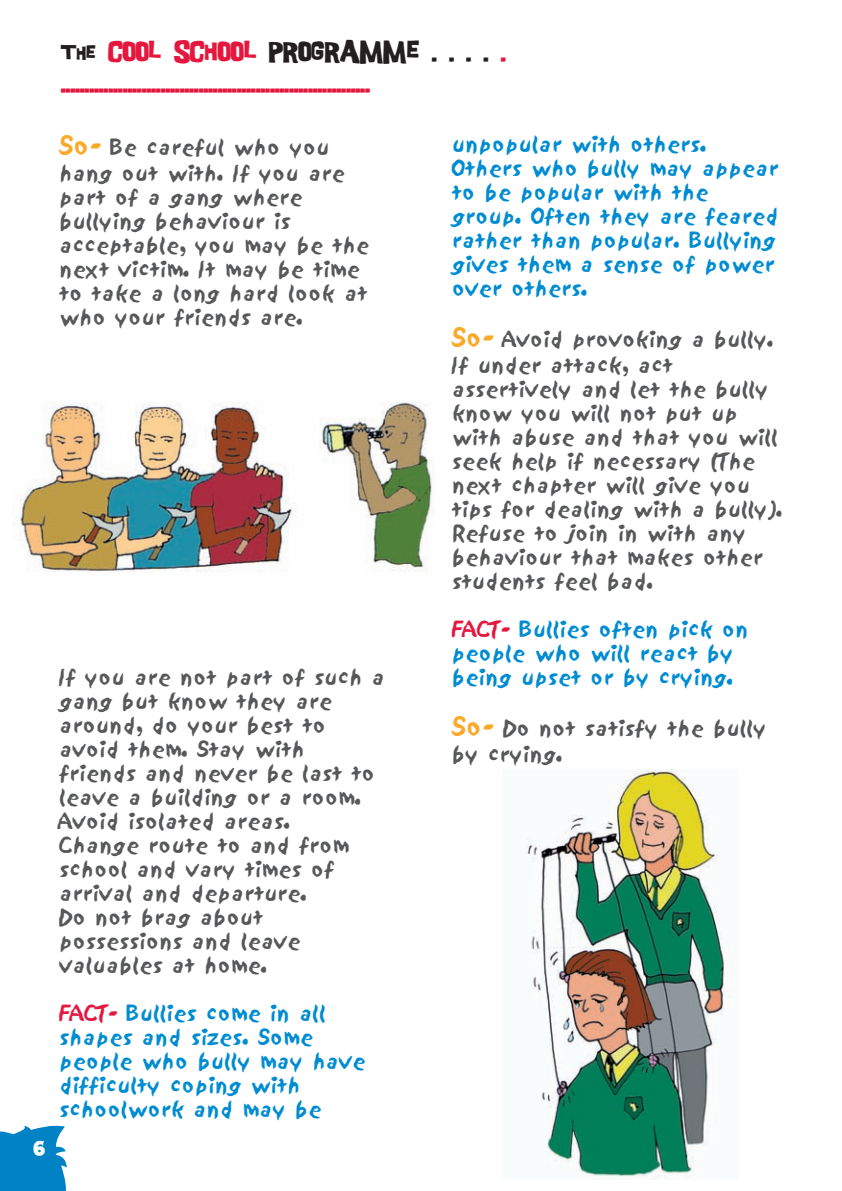
<style>
.page{position:relative;width:842px;height:1191px;background:#fff}
.page>*{position:absolute;margin:0;border:0;box-sizing:border-box;transform-origin:0 0}
.t1{font:24px/30px "Good Girl";color:#e4183e}
.t2{font:22px "Jazz Poster";color:#fff}
.t3{font:20px/24.2px "Sand";color:#57585a}
.t4{font:20px/24px "Sand";color:#008cd2}
.s1{font-size:18px;color:#231f20}
.s2{color:#231f20}
.s3{font-size:24px;color:#faa928}
.s4{color:#e4183e}
</style>
<div class="page">
<img style="left:19px;top:402px;width:415px;height:170px">
<svg style="left:0;top:1125px;width:67px;height:66px;background:#2092cc"></svg>
<img style="left:525px;top:769px;width:206px;height:409px">
<p class="t1" style="left:61px;top:38px;width:446px"><span class="s1">THE</span> COOL SCHOOL <span class="s2">PROGRAMME . . . .</span> . .................................................................</p>
<p class="t3" style="left:59px;top:136px;width:311px"><span class="s3">So-</span> Be careful who you hang out with. If you are part of a gang where bullying behaviour is acceptable, you may be the next victim. It may be time to take a long hard look at who your friends are.</p>
<p class="t2" style="left:33px;top:1127px;width:14px">6</p>
<p class="t3" style="left:59px;top:666px;width:327px">If you are not part of such a gang but know they are around, do your best to avoid them. Stay with friends and never be last to leave a building or a room.<br>Avoid isolated areas.<br>Change route to and from school and vary times of arrival and departure.<br>Do not brag about possessions and leave valuables at home.</p>
<p class="t4" style="left:59px;top:1002px;width:308px"><span class="s4">FACT-</span> Bullies come in all shapes and sizes. Some people who bully may have difficulty coping with schoolwork and may be</p>
<p class="t4" style="left:452px;top:133px;width:328px">unpopular with others.<br>Others who bully may appear to be popular with the group. Often they are feared rather than popular. Bullying gives them a sense of power over others.</p>
<p class="t3" style="left:452px;top:328px;width:332px"><span class="s3">So-</span> Avoid provoking a bully.<br>If under attack, act assertively and let the bully know you will not put up with abuse and that you will seek help if necessary (The next chapter will give you tips for dealing with a bully).<br>Refuse to join in with any behaviour that makes other students feel bad.</p>
<p class="t4" style="left:452px;top:618px;width:298px"><span class="s4">FACT-</span> Bullies often pick on people who will react by being upset or by crying.</p>
<p class="t3" style="left:452px;top:716px;width:316px;line-height:25.6px"><span class="s3">So-</span> Do not satisfy the bully by crying.</p>
</div>
